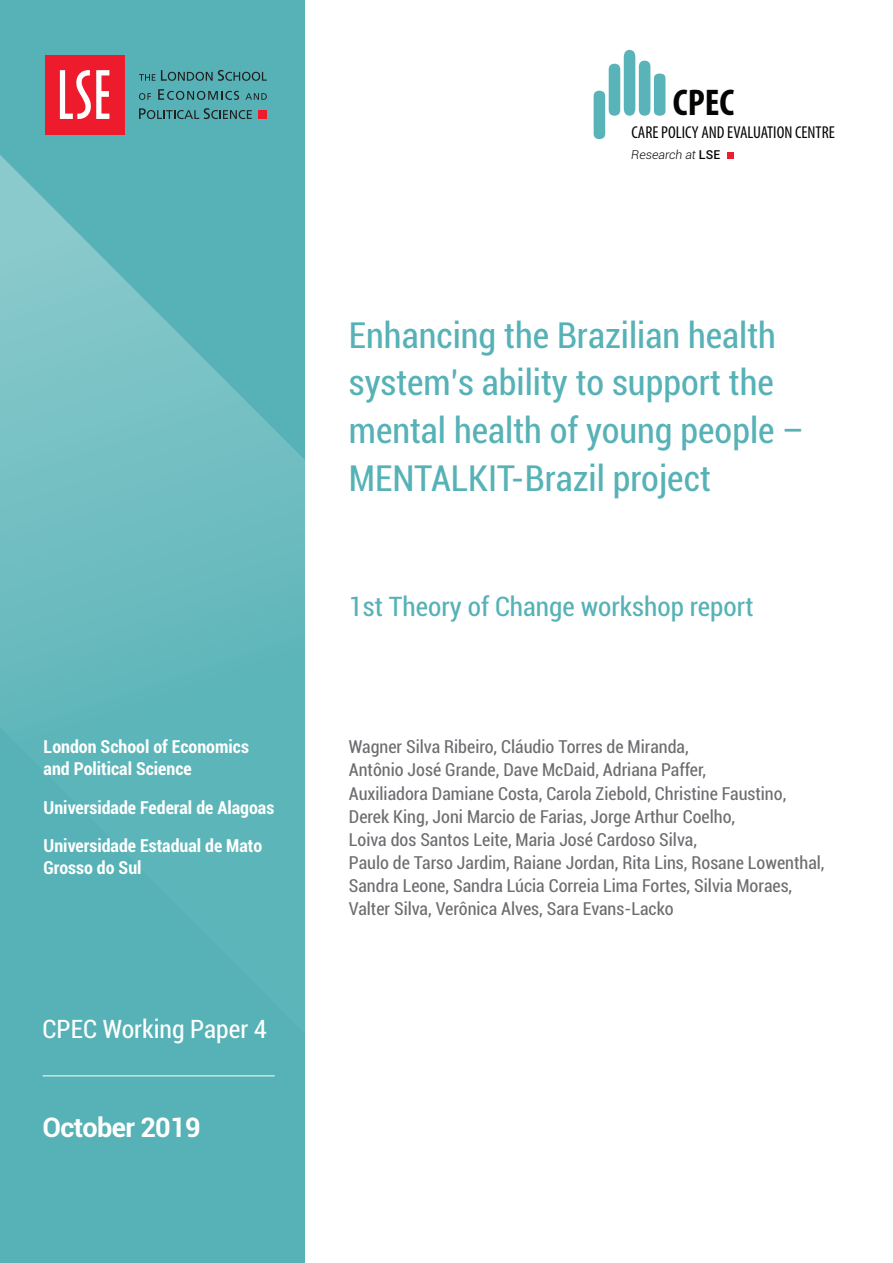
<style>
.page{position:relative;width:893px;height:1263px;background:#fff}
.page>*{position:absolute;margin:0;border:0;box-sizing:border-box;transform-origin:0 0}
.t1{font:700 condensed 37.35px "Myriad Pro";color:#050504}
.t2{font:condensed 36px/47.7px "Roboto";color:#56b2b6}
.t3{font:700 27.15px "Roboto";letter-spacing:-.025em;color:#fff}
.t4{font:condensed 27px "Roboto";color:#56b2b6}
.t5{font:condensed 25.5px "Roboto";color:#fff}
.t6{font:condensed 18px/23.1px "Roboto";color:#6c6d70}
.t7{font:700 condensed 18px/21.6px "Roboto";color:#fff}
.t8{font:condensed 17.25px "Myriad Pro";color:#050504}
.t9{font:italic 300 12.3px "Roboto";color:#050504}
.s1{font-weight:500;font-style:normal}
</style>
<div class="page">
<div style="left:0;top:0;width:305px;height:1263px;background:#56b2b6"></div>
<svg style="left:0;top:155px;width:305px;height:922px"></svg>
<svg style="left:594px;top:50px;width:71px;height:89px"></svg>
<div style="left:727px;top:152px;width:7px;height:7px;background:#ed1d2f"></div>
<div style="left:45px;top:55px;width:79px;height:79px;background:#ee1b2c"></div>
<svg style="left:60px;top:70px;width:49px;height:49px"></svg>
<svg style="left:139px;top:74px;width:16px;height:7px"></svg>
<svg style="left:161px;top:70px;width:106px;height:11px"></svg>
<svg style="left:139px;top:108px;width:113px;height:11px"></svg>
<svg style="left:139px;top:93px;width:12px;height:7px"></svg>
<svg style="left:158px;top:89px;width:81px;height:11px"></svg>
<svg style="left:245px;top:93px;width:22px;height:7px"></svg>
<div style="left:258px;top:110px;width:9px;height:9px;background:#ee1b2c"></div>
<hr style="left:43px;top:1075px;width:232px;height:1px;background:#fff">
<p class="t7" style="left:44px;top:736px;width:207px">London School of Economics and Political Science</p>
<p class="t7" style="left:44px;top:788px;width:232px;line-height:38.5px">Universidade Federal de Alagoas<br>Universidade Estadual de Mato</p>
<p class="t7" style="left:44px;top:857px;width:99px">Grosso do Sul</p>
<h3 class="t5" style="left:43px;top:1015px;width:226px">CPEC Working Paper 4</h3>
<h3 class="t3" style="left:43px;top:1111px;width:160px">October 2019</h3>
<h1 class="t1" style="left:673px;top:89px;width:63px">CPEC</h1>
<p class="t9" style="left:631px;top:146px;width:90px">Research at <span class="s1">LSE</span></p>
<p class="t8" style="left:631px;top:126px;width:205px">CARE POLICY AND EVALUATION CENTRE</p>
<h2 class="t2" style="left:349px;top:311px;width:457px">Enhancing the Brazilian health system’s ability to support the mental health of young people –<br>MENTALKIT-Brazil project</h2>
<h3 class="t4" style="left:349px;top:591px;width:406px">1st Theory of Change workshop report</h3>
<p class="t6" style="left:349px;top:735px;width:477px">Wagner Silva Ribeiro, Cláudio Torres de Miranda,<br>Antônio José Grande, Dave McDaid, Adriana Paffer,<br>Auxiliadora Damiane Costa, Carola Ziebold, Christine Faustino, Derek King, Joni Marcio de Farias, Jorge Arthur Coelho,<br>Loiva dos Santos Leite, Maria José Cardoso Silva,<br>Paulo de Tarso Jardim, Raiane Jordan, Rita Lins, Rosane Lowenthal, Sandra Leone, Sandra Lúcia Correia Lima Fortes, Silvia Moraes, Valter Silva, Verônica Alves, Sara Evans-Lacko</p>
</div>
